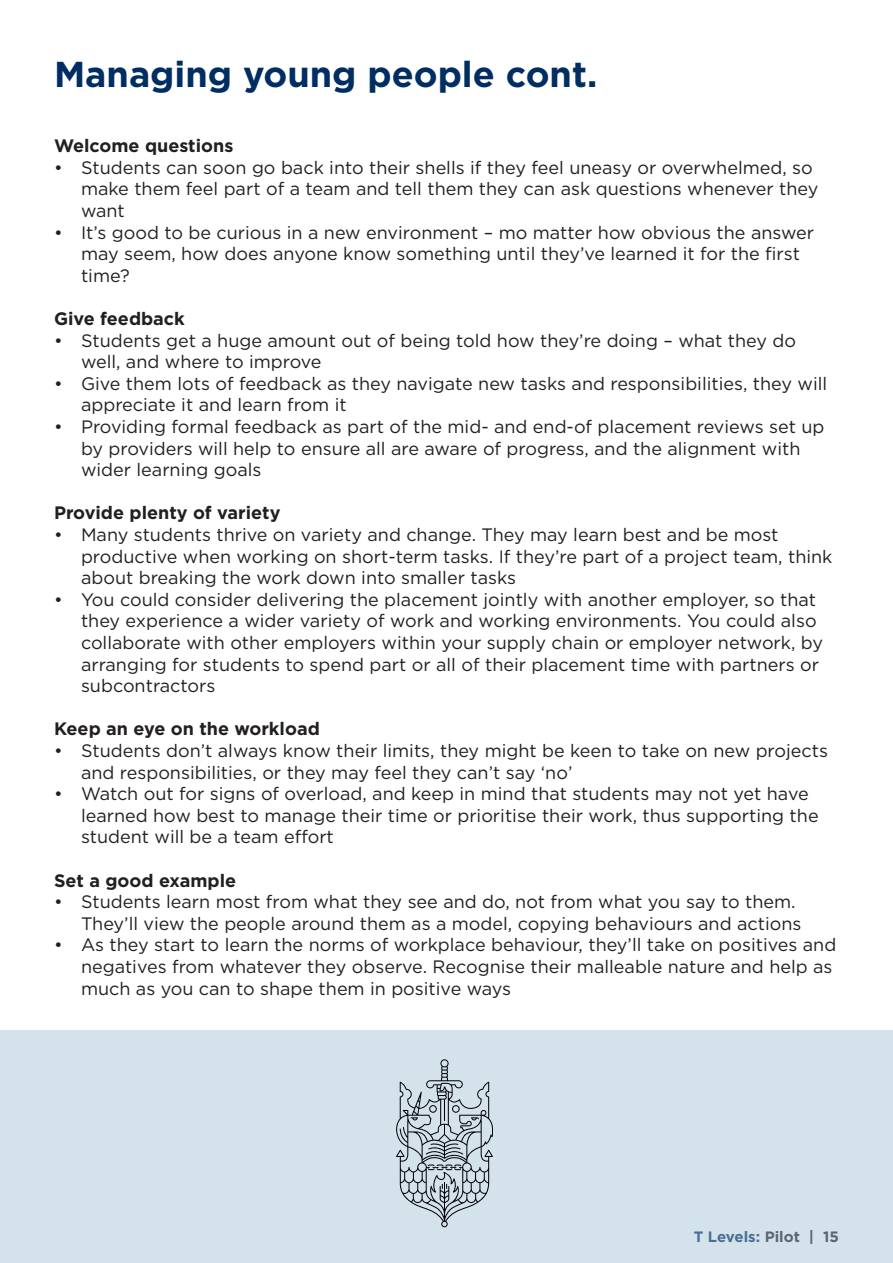
<style>
.page{position:relative;width:893px;height:1263px;background:#fff}
.page>*{position:absolute;margin:0;border:0;box-sizing:border-box;transform-origin:0 0}
.t1{font:700 36px "Gotham";color:#002d62}
.t2{font:18px/21.6px "Gotham";color:#231f20}
.t3{font:700 18px "Gotham";color:#231f20}
.t4{font:700 15px "Gotham";color:#002d62}
.s1{color:#231f20}
</style>
<div class="page">
<div style="left:0;top:1030px;width:893px;height:233px;background:#d4e2eb"></div>
<svg style="left:396px;top:1059px;width:97px;height:168px"></svg>
<p class="t1" style="left:54px;top:51px;width:545px">Managing young people cont.</p>
<p class="t3" style="left:54px;top:134px;width:181px">Welcome questions</p>
<p class="t2" style="left:81px;top:156px;width:739px;text-indent:-27px">• Students can soon go back into their shells if they feel uneasy or overwhelmed, so make them feel part of a team and tell them they can ask questions whenever they want</p>
<p class="t2" style="left:81px;top:221px;width:735px;text-indent:-27px">• It’s good to be curious in a new environment – mo matter how obvious the answer may seem, how does anyone know something until they’ve learned it for the first time?</p>
<p class="t3" style="left:54px;top:307px;width:132px">Give feedback</p>
<p class="t2" style="left:81px;top:329px;width:717px;text-indent:-27px">• Students get a huge amount out of being told how they’re doing – what they do well, and where to improve</p>
<p class="t2" style="left:81px;top:372px;width:748px;text-indent:-27px">• Give them lots of feedback as they navigate new tasks and responsibilities, they will appreciate it and learn from it</p>
<p class="t2" style="left:81px;top:415px;width:745px;text-indent:-27px">• Providing formal feedback as part of the mid- and end-of placement reviews set up by providers will help to ensure all are aware of progress, and the alignment with wider learning goals</p>
<p class="t3" style="left:54px;top:501px;width:228px">Provide plenty of variety</p>
<p class="t2" style="left:81px;top:523px;width:753px;text-indent:-27px">• Many students thrive on variety and change. They may learn best and be most productive when working on short-term tasks. If they’re part of a project team, think about breaking the work down into smaller tasks</p>
<p class="t2" style="left:81px;top:588px;width:744px;text-indent:-27px">• You could consider delivering the placement jointly with another employer, so that they experience a wider variety of work and working environments. You could also collaborate with other employers within your supply chain or employer network, by arranging for students to spend part or all of their placement time with partners or subcontractors</p>
<p class="t3" style="left:54px;top:717px;width:267px">Keep an eye on the workload</p>
<p class="t2" style="left:81px;top:739px;width:748px;text-indent:-27px">• Students don’t always know their limits, they might be keen to take on new projects and responsibilities, or they may feel they can’t say ‘no’</p>
<p class="t2" style="left:81px;top:783px;width:739px;text-indent:-27px">• Watch out for signs of overload, and keep in mind that students may not yet have learned how best to manage their time or prioritise their work, thus supporting the student will be a team effort</p>
<p class="t3" style="left:54px;top:868px;width:184px">Set a good example</p>
<p class="t2" style="left:81px;top:891px;width:722px;text-indent:-27px">• Students learn most from what they see and do, not from what you say to them.<br>They’ll view the people around them as a model, copying behaviours and actions</p>
<p class="t2" style="left:81px;top:934px;width:757px;text-indent:-27px">• As they start to learn the norms of workplace behaviour, they’ll take on positives and negatives from whatever they observe. Recognise their malleable nature and help as much as you can to shape them in positive ways</p>
<p class="t4" style="left:694px;top:1226px;width:147px">T Levels: <span class="s1">Pilot | 15</span></p>
</div>
